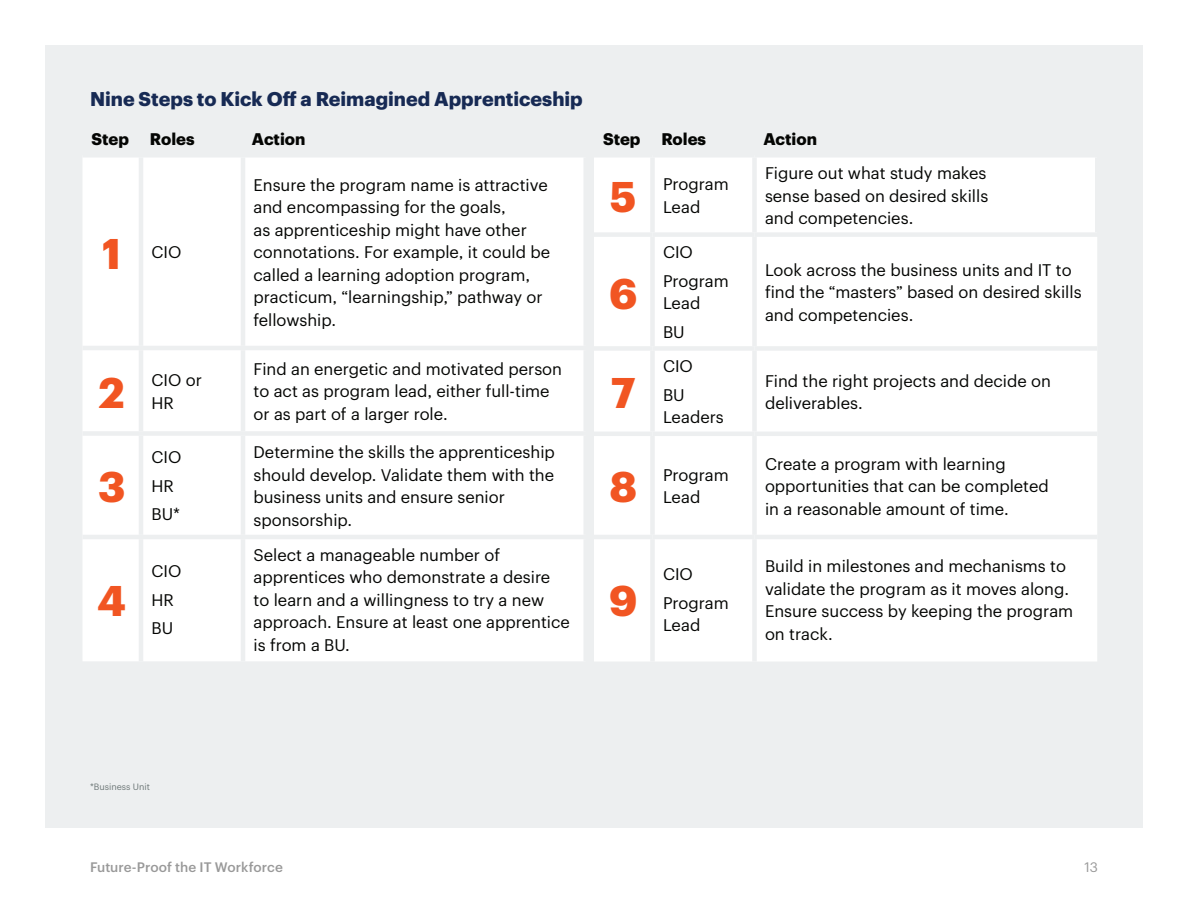
<style>
.page{position:relative;width:1188px;height:918px;background:#fff}
.page>*{position:absolute;margin:0;border:0;box-sizing:border-box;transform-origin:0 0}
.t1{font:700 42px "Graphik";color:#f15522}
.t2{font:700 19.5px "Graphik";color:#172a54}
.t3{font:16.5px/22.5px "Graphik";color:#040503}
.t4{font:700 16.5px "Graphik";color:#040503}
.t5{font:500 13.5px "Graphik";color:#999}
.t6{font:13.5px "Graphik";color:#999}
.t7{font:9px "Graphik";color:#6e7878}
</style>
<div class="page">
<div style="left:45px;top:45px;width:1098px;height:783px;background:#edeff0"></div>
<div style="left:83px;top:158px;width:500px;height:503px;background:#fff"></div>
<hr style="left:139px;top:158px;width:4px;height:188px;background:#edeff0">
<hr style="left:82px;top:346px;width:59px;height:4px;background:#edeff0">
<hr style="left:141px;top:346px;width:102px;height:4px;background:#edeff0">
<hr style="left:139px;top:350px;width:4px;height:81px;background:#edeff0">
<div style="left:82px;top:431px;width:59px;height:5px;background:#edeff0"></div>
<div style="left:141px;top:431px;width:102px;height:5px;background:#edeff0"></div>
<hr style="left:139px;top:436px;width:4px;height:99px;background:#edeff0">
<hr style="left:82px;top:535px;width:59px;height:4px;background:#edeff0">
<hr style="left:141px;top:535px;width:102px;height:4px;background:#edeff0">
<hr style="left:139px;top:539px;width:4px;height:122px;background:#edeff0">
<hr style="left:241px;top:158px;width:4px;height:188px;background:#edeff0">
<hr style="left:243px;top:346px;width:345px;height:4px;background:#edeff0">
<hr style="left:241px;top:350px;width:4px;height:81px;background:#edeff0">
<div style="left:243px;top:431px;width:345px;height:5px;background:#edeff0"></div>
<hr style="left:241px;top:436px;width:4px;height:99px;background:#edeff0">
<hr style="left:243px;top:535px;width:345px;height:4px;background:#edeff0">
<hr style="left:241px;top:539px;width:4px;height:122px;background:#edeff0">
<div style="left:594px;top:158px;width:503px;height:503px;background:#fff"></div>
<div style="left:652px;top:232px;width:102px;height:5px;background:#edeff0"></div>
<div style="left:754px;top:232px;width:346px;height:5px;background:#edeff0"></div>
<div style="left:752px;top:237px;width:5px;height:109px;background:#edeff0"></div>
<div style="left:652px;top:346px;width:102px;height:5px;background:#edeff0"></div>
<div style="left:754px;top:346px;width:343px;height:5px;background:#edeff0"></div>
<div style="left:752px;top:351px;width:5px;height:81px;background:#edeff0"></div>
<hr style="left:652px;top:432px;width:102px;height:4px;background:#edeff0">
<hr style="left:754px;top:432px;width:343px;height:4px;background:#edeff0">
<div style="left:752px;top:436px;width:5px;height:99px;background:#edeff0"></div>
<hr style="left:652px;top:535px;width:102px;height:4px;background:#edeff0">
<hr style="left:754px;top:535px;width:343px;height:4px;background:#edeff0">
<div style="left:752px;top:539px;width:5px;height:123px;background:#edeff0"></div>
<div style="left:752px;top:157px;width:5px;height:75px;background:#edeff0"></div>
<div style="left:1095px;top:157px;width:5px;height:75px;background:#edeff0"></div>
<div style="left:650px;top:157px;width:5px;height:75px;background:#edeff0"></div>
<div style="left:594px;top:232px;width:58px;height:5px;background:#edeff0"></div>
<div style="left:650px;top:237px;width:5px;height:109px;background:#edeff0"></div>
<div style="left:594px;top:346px;width:58px;height:5px;background:#edeff0"></div>
<div style="left:650px;top:351px;width:5px;height:81px;background:#edeff0"></div>
<hr style="left:594px;top:432px;width:58px;height:4px;background:#edeff0">
<div style="left:650px;top:436px;width:5px;height:99px;background:#edeff0"></div>
<hr style="left:594px;top:535px;width:58px;height:4px;background:#edeff0">
<div style="left:650px;top:539px;width:5px;height:123px;background:#edeff0"></div>
<p class="t2" style="left:90px;top:84px;width:494px">Nine Steps to Kick Off a Reimagined Apprenticeship</p>
<p class="t4" style="left:92px;top:127px;width:39px">Step</p>
<p class="t4" style="left:150px;top:127px;width:46px">Roles</p>
<p class="t4" style="left:252px;top:127px;width:55px">Action</p>
<h1 class="t1" style="left:102px;top:221px;width:20px">1</h1>
<p class="t3" style="left:152px;top:240px;width:31px">CIO</p>
<h1 class="t1" style="left:99px;top:360px;width:27px">2</h1>
<p class="t3" style="left:152px;top:368px;width:52px">CIO or<br>HR</p>
<p class="t3" style="left:254px;top:172px;width:298px">Ensure the program name is attractive and encompassing for the goals,<br>as apprenticeship might have other connotations. For example, it could be called a learning adoption program, practicum, “learningship,” pathway or fellowship.</p>
<p class="t3" style="left:254px;top:356px;width:310px">Find an energetic and motivated person to act as program lead, either full-time or as part of a larger role.</p>
<h1 class="t1" style="left:98px;top:454px;width:29px">3</h1>
<h1 class="t1" style="left:98px;top:568px;width:30px">4</h1>
<p class="t3" style="left:152px;top:442px;width:31px;line-height:28.5px">CIO<br>HR<br>BU*</p>
<p class="t3" style="left:254px;top:440px;width:303px">Determine the skills the apprenticeship should develop. Validate them with the business units and ensure senior sponsorship.</p>
<p class="t3" style="left:152px;top:556px;width:31px;line-height:28.5px">CIO<br>HR<br>BU</p>
<p class="t3" style="left:254px;top:542px;width:318px">Select a manageable number of apprentices who demonstrate a desire to learn and a willingness to try a new approach. Ensure at least one apprentice is from a BU.</p>
<p class="t4" style="left:603px;top:127px;width:39px">Step</p>
<p class="t4" style="left:661px;top:127px;width:46px">Roles</p>
<p class="t4" style="left:763px;top:127px;width:55px">Action</p>
<h1 class="t1" style="left:610px;top:164px;width:28px">5</h1>
<p class="t3" style="left:663px;top:172px;width:67px">Program<br>Lead</p>
<p class="t3" style="left:765px;top:161px;width:225px;text-align:justify">Figure out what study makes sense based on desired skills and competencies.</p>
<h1 class="t1" style="left:609px;top:261px;width:30px">6</h1>
<h1 class="t1" style="left:611px;top:360px;width:26px">7</h1>
<p class="t3" style="left:663px;top:237px;width:67px;line-height:28.5px">CIO<br>Program</p>
<p class="t3" style="left:663px;top:288px;width:39px;line-height:28.5px">Lead<br>BU</p>
<p class="t3" style="left:663px;top:351px;width:31px;line-height:28.5px">CIO<br>BU</p>
<p class="t3" style="left:663px;top:405px;width:62px">Leaders</p>
<h1 class="t1" style="left:609px;top:455px;width:29px">8</h1>
<p class="t3" style="left:663px;top:462px;width:67px">Program<br>Lead</p>
<h1 class="t1" style="left:609px;top:568px;width:30px">9</h1>
<p class="t3" style="left:663px;top:559px;width:67px;line-height:28.5px">CIO<br>Program</p>
<p class="t3" style="left:663px;top:613px;width:39px">Lead</p>
<p class="t3" style="left:765px;top:257px;width:318px">Look across the business units and IT to find the “masters” based on desired skills and competencies.</p>
<p class="t3" style="left:765px;top:368px;width:288px">Find the right projects and decide on deliverables.</p>
<p class="t3" style="left:765px;top:451px;width:285px">Create a program with learning opportunities that can be completed in a reasonable amount of time.</p>
<p class="t3" style="left:765px;top:554px;width:310px">Build in milestones and mechanisms to validate the program as it moves along.<br>Ensure success by keeping the program on track.</p>
<p class="t7" style="left:90px;top:780px;width:62px">*Business Unit</p>
<p class="t5" style="left:90px;top:857px;width:195px">Future-Proof the IT Workforce</p>
<p class="t6" style="left:1084px;top:857px;width:15px">13</p>
</div>
